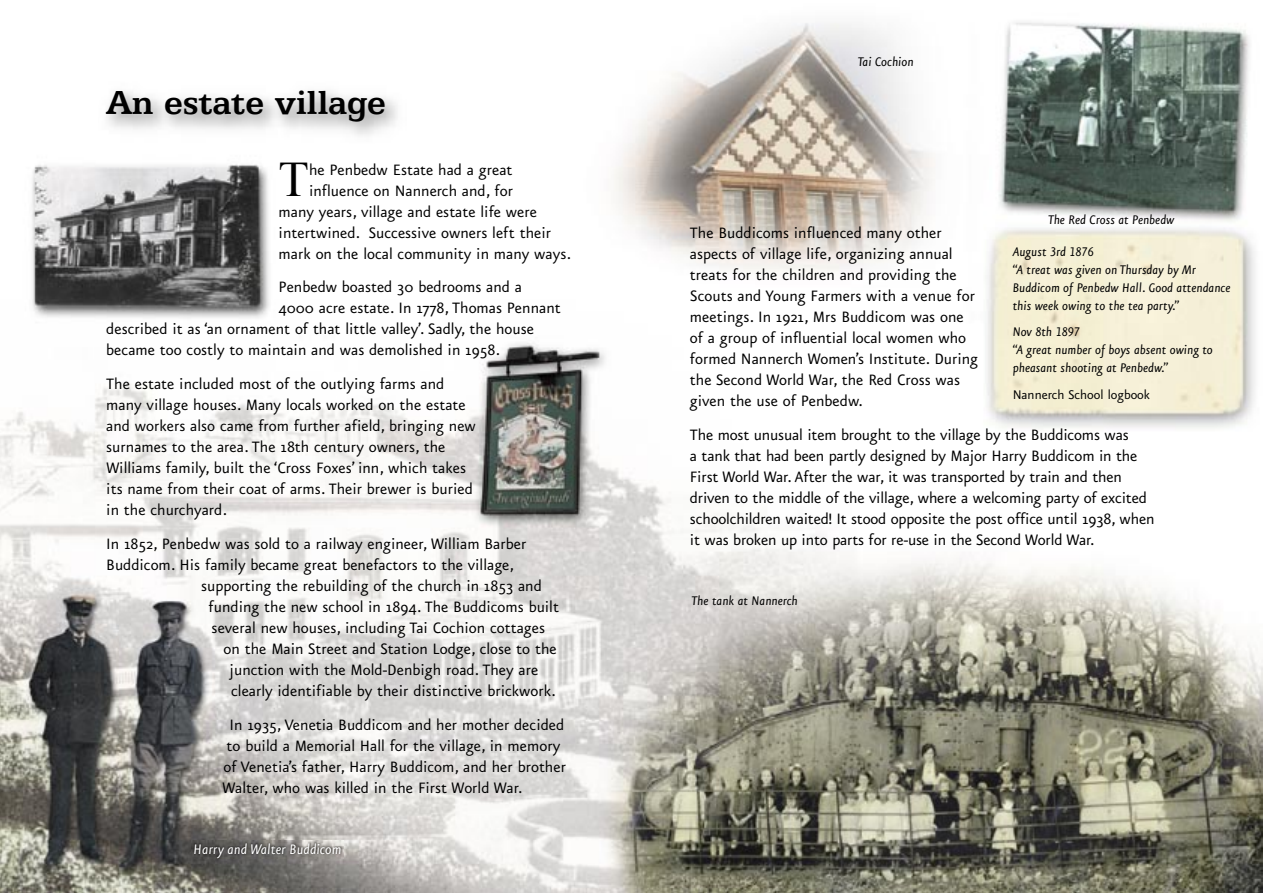
<style>
.page{position:relative;width:1263px;height:893px;background:#fff}
.page>*{position:absolute;margin:0;border:0;box-sizing:border-box;transform-origin:0 0}
.t1{font:49.65px "Times New Roman";color:#000}
.t2{font:700 37.5px "Egyptian 505 BT";color:#000}
.t3{font:18px/21px "Eureka Sans";color:#000}
.t4{font:italic 16.5px "Eureka Sans";color:#fff}
.t5{font:italic 15px/18px "Eureka Sans";color:#000}
.t6{font:15px "Eureka Sans";color:#000}
</style>
<div class="page">
<img style="left:0;top:22px;width:1263px;height:871px">
<img style="left:98px;top:81px;width:308px;height:63px">
<img style="left:192px;top:841px;width:151px;height:18px">
<h2 class="t2" style="left:106px;top:80px;width:281px">An estate village</h2>
<h1 class="t1" style="left:279px;top:150px;width:32px">T</h1>
<p class="t3" style="left:309px;top:160px;width:205px">he Penbedw Estate had a great</p>
<p class="t3" style="left:309px;top:181px;width:205px">influence on Nannerch and, for</p>
<p class="t3" style="left:279px;top:202px;width:260px">many years, village and estate life were</p>
<p class="t3" style="left:279px;top:223px;width:274px">intertwined. Successive owners left their</p>
<p class="t3" style="left:279px;top:244px;width:294px">mark on the local community in many ways.</p>
<p class="t3" style="left:279px;top:277px;width:245px">Penbedw boasted 30 bedrooms and a</p>
<p class="t3" style="left:279px;top:298px;width:284px">4000 acre estate. In 1778, Thomas Pennant</p>
<p class="t3" style="left:106px;top:319px;width:429px">described it as ‘an ornament of that little valley’. Sadly, the house</p>
<p class="t3" style="left:106px;top:340px;width:395px">became too costly to maintain and was demolished in 1958.</p>
<p class="t3" style="left:106px;top:374px;width:371px">The estate included most of the outlying farms and many village houses. Many locals worked on the estate and workers also came from further afield, bringing new surnames to the area. The 18th century owners, the Williams family, built the ‘Cross Foxes’ inn, which takes its name from their coat of arms. Their brewer is buried in the churchyard.</p>
<p class="t3" style="left:106px;top:534px;width:421px">In 1852, Penbedw was sold to a railway engineer, William Barber</p>
<p class="t3" style="left:106px;top:555px;width:409px">Buddicom. His family became great benefactors to the village,</p>
<p class="t3" style="left:201px;top:576px;width:342px">supporting the rebuilding of the church in 1853 and</p>
<p class="t3" style="left:209px;top:597px;width:352px">funding the new school in 1894. The Buddicoms built</p>
<p class="t3" style="left:212px;top:618px;width:335px">several new houses, including Tai Cochion cottages</p>
<p class="t3" style="left:224px;top:639px;width:335px">on the Main Street and Station Lodge, close to the</p>
<p class="t3" style="left:230px;top:660px;width:310px">junction with the Mold-Denbigh road. They are</p>
<p class="t3" style="left:231px;top:681px;width:326px">clearly identifiable by their distinctive brickwork.</p>
<p class="t3" style="left:222px;top:715px;width:345px;text-indent:8px">In 1935, Venetia Buddicom and her mother decided to build a Memorial Hall for the village, in memory of Venetia’s father, Harry Buddicom, and her brother Walter, who was killed in the First World War.</p>
<p class="t4" style="left:194px;top:841px;width:149px">Harry and Walter Buddicom</p>
<p class="t5" style="left:858px;top:53px;width:57px">Tai Cochion</p>
<p class="t5" style="left:1048px;top:211px;width:127px">The Red Cross at Penbedw</p>
<p class="t3" style="left:690px;top:223px;width:290px">The Buddicoms influenced many other aspects of village life, organizing annual treats for the children and providing the Scouts and Young Farmers with a venue for meetings. In 1921, Mrs Buddicom was one of a group of influential local women who formed Nannerch Women’s Institute. During the Second World War, the Red Cross was given the use of Penbedw.</p>
<p class="t3" style="left:690px;top:425px;width:466px">The most unusual item brought to the village by the Buddicoms was<br>a tank that had been partly designed by Major Harry Buddicom in the First World War. After the war, it was transported by train and then driven to the middle of the village, where a welcoming party of excited schoolchildren waited! It stood opposite the post office until 1938, when it was broken up into parts for re-use in the Second World War.</p>
<p class="t5" style="left:1013px;top:243px;width:219px">August 3rd 1876<br>“A treat was given on Thursday by Mr<br>Buddicom of Penbedw Hall. Good attendance this week owing to the tea party.”</p>
<p class="t5" style="left:1013px;top:323px;width:202px">Nov 8th 1897<br>“A great number of boys absent owing to pheasant shooting at Penbedw.”</p>
<p class="t6" style="left:1013px;top:387px;width:139px">Nannerch School logbook</p>
<p class="t5" style="left:692px;top:592px;width:107px">The tank at Nannerch</p>
</div>
